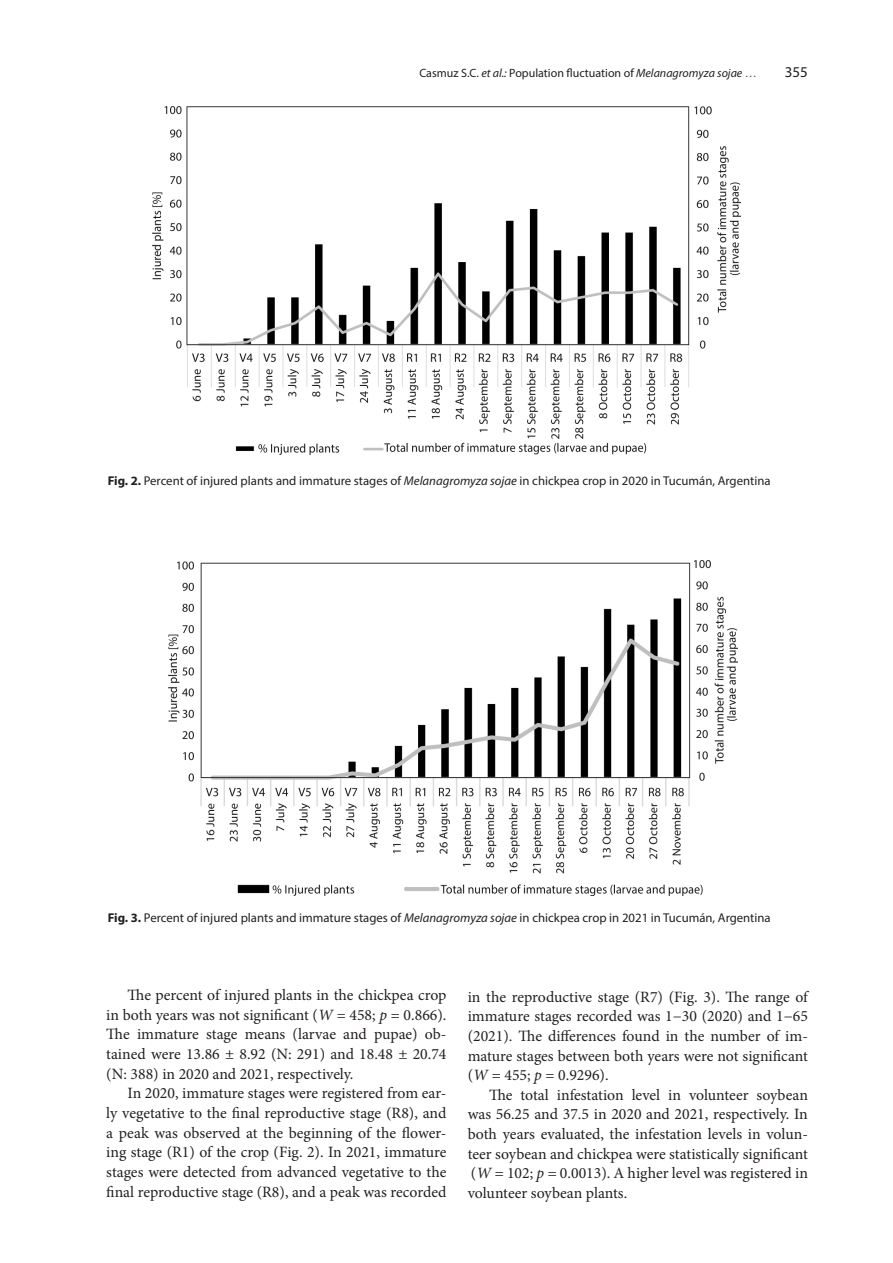
<style>
.page{position:relative;width:893px;height:1263px;background:#fff}
.page>*{position:absolute;margin:0;border:0;box-sizing:border-box;transform-origin:0 0}
._00_Tekst{font:15.75px/19.6px "Minion Pro";color:#231f20;text-align:justify}
.t1{font:15px "Myriad Pro";color:#231f20}
._00_Podpis{font:12.75px "Myriad Pro";color:#231f20}
.t2{font:12px "Myriad Pro";color:#231f20}
.s1{font-style:italic}
.s2{color:#57585a}
.s3{font-weight:700}
</style>
<div class="page">
<img style="left:153px;top:106px;width:587px;height:348px">
<img style="left:168px;top:561px;width:569px;height:334px">
<p class="t2" style="left:419px;top:66px;width:339px">Casmuz S.C. <span class="s1">et al.:</span> Population fluctuation of <span class="s1">Melanagromyza sojae</span> <span class="s2">…</span></p>
<p class="t1" style="left:785px;top:63px;width:25px">355</p>
<p class="_00_Podpis" style="left:108px;top:473px;width:664px"><span class="s3">Fig. 2.</span> Percent of injured plants and immature stages of <span class="s1">Melanagromyza sojae</span> in chickpea crop in 2020 in Tucumán, Argentina</p>
<p class="_00_Podpis" style="left:108px;top:909px;width:664px"><span class="s3">Fig. 3.</span> Percent of injured plants and immature stages of <span class="s1">Melanagromyza sojae</span> in chickpea crop in 2021 in Tucumán, Argentina</p>
<p class="_00_Tekst" style="left:106px;top:985px;width:342px;text-indent:21px">The percent of injured plants in the chickpea crop in both years was not significant (<span class="s1">W</span> = 458; <span class="s1">p</span> = 0.866).<br>The immature stage means (larvae and pupae) ob&shy;tained were 13.86 ± 8.92 (N: 291) and 18.48 ± 20.74 (N: 388) in 2020 and 2021, respectively.</p>
<p class="_00_Tekst" style="left:106px;top:1084px;width:342px;text-indent:21px">In 2020, immature stages were registered from ear&shy;ly vegetative to the final reproductive stage (R8), and a peak was observed at the beginning of the flower&shy;ing stage (R1) of the crop (Fig. 2). In 2021, immature stages were detected from advanced vegetative to the final reproductive stage (R8), and a peak was recorded</p>
<p class="_00_Tekst" style="left:468px;top:987px;width:342px">in the reproductive stage (R7) (Fig. 3). The range of immature stages recorded was 1−30 (2020) and 1−65 (2021). The differences found in the number of im&shy;mature stages between both years were not significant (<span class="s1">W</span> = 455; <span class="s1">p</span> = 0.9296).</p>
<p class="_00_Tekst" style="left:468px;top:1085px;width:342px;text-indent:21px">The total infestation level in volunteer soybean was 56.25 and 37.5 in 2020 and 2021, respectively. In both years evaluated, the infestation levels in volun&shy;teer soybean and chickpea were statistically significant (<span class="s1">W =</span> 102; <span class="s1">p =</span> 0.0013). A higher level was registered in volunteer soybean plants.</p>
</div>
